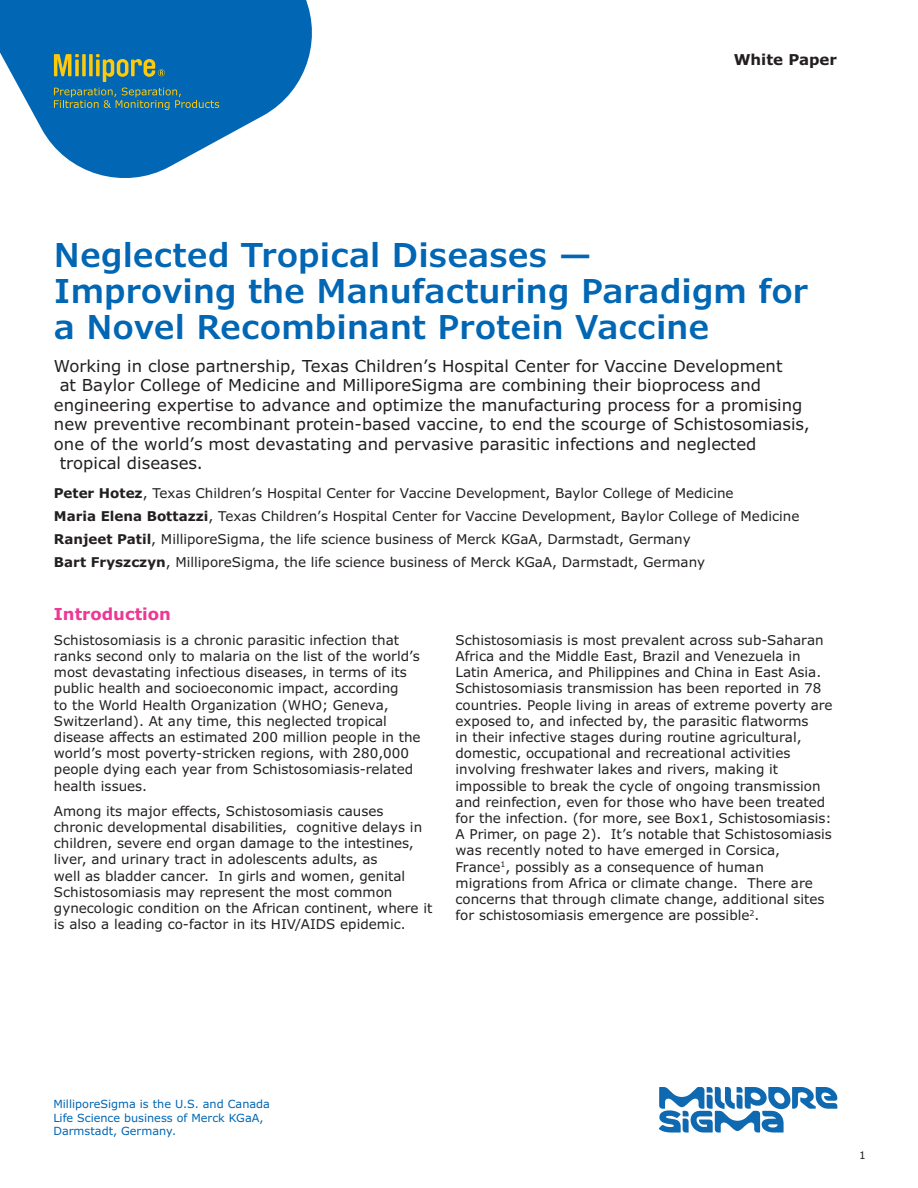
<style>
.page{position:relative;width:918px;height:1188px;background:#fff}
.page>*{position:absolute;margin:0;border:0;box-sizing:border-box;transform-origin:0 0}
.Headline_22_24{font:600 33px/36px "Verdana Pro";color:#0166b3}
.Subhead_11_13{font:16.5px "Verdana Pro";color:#231f20}
.Section_Head_11_13_Span{font:700 16.5px "Verdana Pro";color:#ed3896}
.Body_Head_10_12__span_columns{font:700 15px "Verdana Pro";color:#231f20}
.Body_Copy_9_11{font:13.5px/16.2px "Verdana Pro";color:#231f20}
.t1{font:11.25px/13.5px "Verdana Pro";color:#0166b3}
.t2{font:10.5px "Verdana Pro";color:#231f20}
.s1{font-weight:700}
</style>
<div class="page">
<svg style="left:0;top:0;width:312px;height:178px;fill:#0166b3"></svg>
<svg style="left:96px;top:54px;width:69px;height:28px"></svg>
<svg style="left:89px;top:54px;width:4px;height:22px"></svg>
<svg style="left:82px;top:54px;width:4px;height:22px"></svg>
<svg style="left:54px;top:54px;width:25px;height:22px"></svg>
<svg style="left:54px;top:88px;width:165px;height:22px"></svg>
<svg style="left:659px;top:1087px;width:178px;height:46px"></svg>
<p class="Body_Head_10_12__span_columns" style="left:734px;top:50px;width:105px">White Paper</p>
<p class="Headline_22_24" style="left:54px;top:237px;width:756px">Neglected Tropical Diseases —<br>Improving the Manufacturing Paradigm for a Novel Recombinant Protein Vaccine</p>
<p class="Subhead_11_13" style="left:54px;top:355px;width:730px">Working in close partnership, Texas Children’s Hospital Center for Vaccine Development</p>
<p class="Subhead_11_13" style="left:60px;top:375px;width:703px">at Baylor College of Medicine and MilliporeSigma are combining their bioprocess and</p>
<p class="Subhead_11_13" style="left:54px;top:394px;width:750px">engineering expertise to advance and optimize the manufacturing process for a promising</p>
<p class="Subhead_11_13" style="left:54px;top:414px;width:757px">new preventive recombinant protein-based vaccine, to end the scourge of Schistosomiasis,</p>
<p class="Subhead_11_13" style="left:54px;top:433px;width:704px">one of the world’s most devastating and pervasive parasitic infections and neglected</p>
<p class="Subhead_11_13" style="left:60px;top:453px;width:145px">tropical diseases.</p>
<p class="Body_Copy_9_11" style="left:54px;top:485px;width:681px"><span class="s1">Peter Hotez</span>, Texas Children’s Hospital Center for Vaccine Development, Baylor College of Medicine</p>
<p class="Body_Copy_9_11" style="left:54px;top:508px;width:747px"><span class="s1">Maria Elena Bottazzi</span>, Texas Children’s Hospital Center for Vaccine Development, Baylor College of Medicine</p>
<p class="Body_Copy_9_11" style="left:54px;top:531px;width:638px"><span class="s1">Ranjeet Patil</span>, MilliporeSigma, the life science business of Merck KGaA, Darmstadt, Germany</p>
<p class="Body_Copy_9_11" style="left:54px;top:554px;width:653px"><span class="s1">Bart Fryszczyn</span>, MilliporeSigma, the life science business of Merck KGaA, Darmstadt, Germany</p>
<p class="Section_Head_11_13_Span" style="left:54px;top:603px;width:119px">Introduction</p>
<p class="Body_Copy_9_11" style="left:54px;top:632px;width:368px">Schistosomiasis is a chronic parasitic infection that ranks second only to malaria on the list of the world’s most devastating infectious diseases, in terms of its public health and socioeconomic impact, according<br>to the World Health Organization (WHO; Geneva, Switzerland). At any time, this neglected tropical disease affects an estimated 200 million people in the world’s most poverty-stricken regions, with 280,000 people dying each year from Schistosomiasis-related health issues.</p>
<p class="Body_Copy_9_11" style="left:54px;top:803px;width:380px">Among its major effects, Schistosomiasis causes chronic developmental disabilities, cognitive delays in children, severe end organ damage to the intestines, liver, and urinary tract in adolescents adults, as<br>well as bladder cancer. In girls and women, genital Schistosomiasis may represent the most common gynecologic condition on the African continent, where it is also a leading co-factor in its HIV/AIDS epidemic.</p>
<p class="Body_Copy_9_11" style="left:456px;top:632px;width:379px">Schistosomiasis is most prevalent across sub-Saharan Africa and the Middle East, Brazil and Venezuela in Latin America, and Philippines and China in East Asia.<br>Schistosomiasis transmission has been reported in 78 countries. People living in areas of extreme poverty are exposed to, and infected by, the parasitic flatworms<br>in their infective stages during routine agricultural, domestic, occupational and recreational activities involving freshwater lakes and rivers, making it impossible to break the cycle of ongoing transmission and reinfection, even for those who have been treated for the infection. (for more, see Box1, Schistosomiasis:<br>A Primer, on page 2). It’s notable that Schistosomiasis was recently noted to have emerged in Corsica, France<sup>1</sup>, possibly as a consequence of human migrations from Africa or climate change. There are concerns that through climate change, additional sites for schistosomiasis emergence are possible<sup>2</sup>.</p>
<p class="t1" style="left:53px;top:1098px;width:218px">MilliporeSigma is the U.S. and Canada<br>Life Science business of Merck KGaA,<br>Darmstadt, Germany.</p>
<p class="t2" style="left:859px;top:1148px;width:8px">1</p>
</div>
